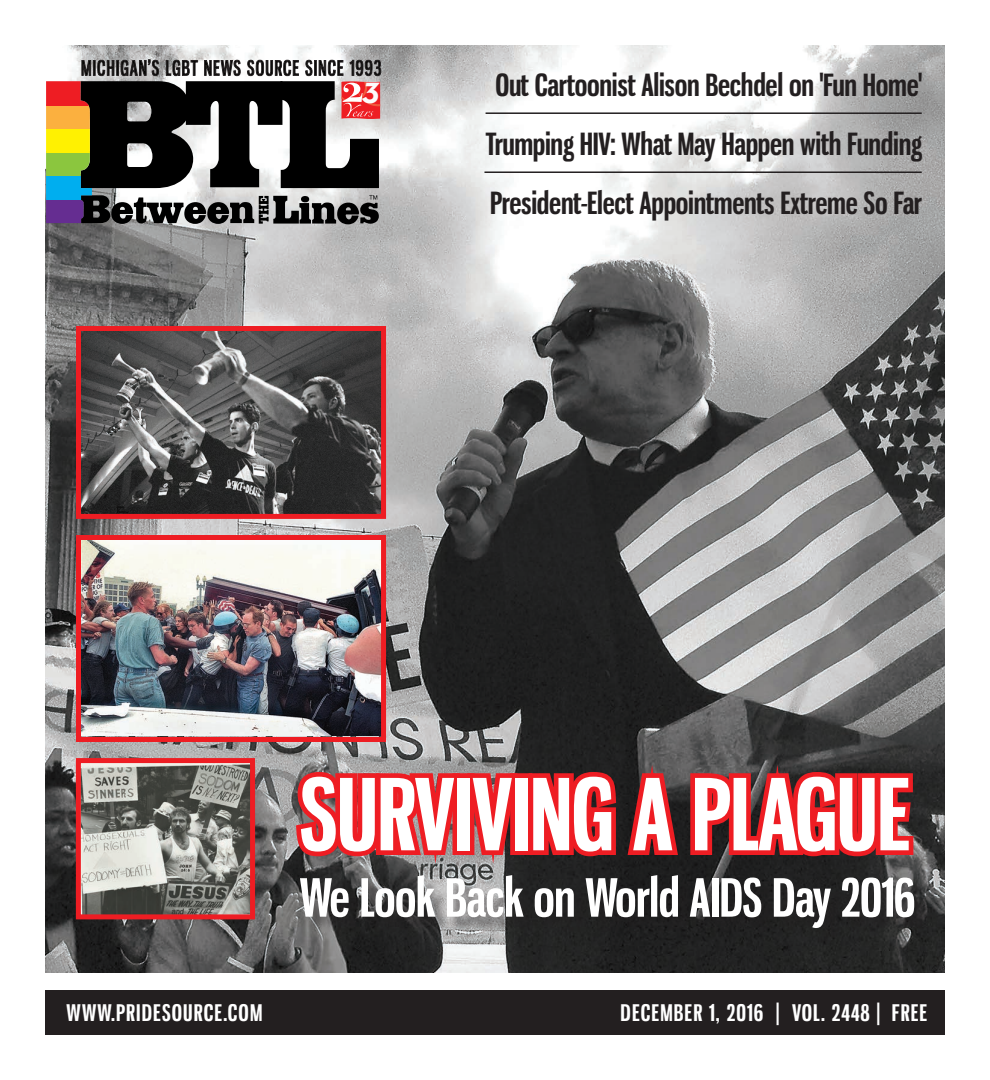
<style>
.page{position:relative;width:990px;height:1080px;background:#fff}
.page>*{position:absolute;margin:0;border:0;box-sizing:border-box;transform-origin:0 0}
.A_COVER_Teasers_Whit{font:700 97.12px "Gnuolane Rg";letter-spacing:-.01em;color:#fff}
.A_COVER_Teasers_Whit-2{font:700 51.62px "Gnuolane Rg";letter-spacing:-.01em;color:#fff}
.t1{font:italic 700 33.25px "Neutraface Text";color:#fcfbfc}
.A_COVER_Teasers_Whit-3{font:700 30px "Gnuolane Rg";letter-spacing:-.01em;color:#231f20}
.t2{font:700 22.5px "Gnuolane Rg";letter-spacing:.05em;color:#fff}
</style>
<div class="page">
<img style="left:45px;top:45px;width:900px;height:928px">
<svg style="left:81px;top:195px;width:298px;height:29px;background:#666"></svg>
<svg style="left:46px;top:200px;width:46px;height:23px"></svg>
<div style="left:46px;top:175px;width:46px;height:25px;background:#00aeef"></div>
<div style="left:46px;top:152px;width:46px;height:24px;background:#8bc63e"></div>
<div style="left:46px;top:128px;width:46px;height:24px;background:#fff101"></div>
<div style="left:46px;top:105px;width:46px;height:24px;background:#fbb03f"></div>
<div style="left:46px;top:81px;width:46px;height:24px;background:#ee1d23"></div>
<svg style="left:81px;top:59px;width:300px;height:129px"></svg>
<div style="left:45px;top:990px;width:900px;height:45px;background:#231f20"></div>
<div style="left:302px;top:878px;width:627px;height:65px;background:#231f20;opacity:.49"></div>
<svg style="left:291px;top:740px;width:627px;height:159px;background:#893739"></svg>
<hr style="left:486px;top:112px;width:436px;height:2px;background:#231f20">
<hr style="left:484px;top:171px;width:438px;height:2px;background:#231f20">
<svg style="left:73px;top:324px;width:316px;height:197px;background:#625152"></svg>
<img style="left:73px;top:532px;width:316px;height:212px">
<svg style="left:73px;top:756px;width:185px;height:166px;background:#96807c"></svg>
<p class="t1" style="left:363px;top:67px;width:18px">3</p>
<p class="A_COVER_Teasers_Whit-3" style="left:496px;top:66px;width:428px">Out Cartoonist Alison Bechdel on 'Fun Home'</p>
<p class="A_COVER_Teasers_Whit-3" style="left:486px;top:125px;width:438px">Trumping HIV: What May Happen with Funding</p>
<p class="A_COVER_Teasers_Whit-3" style="left:490px;top:184px;width:434px">President-Elect Appointments Extreme So Far</p>
<p class="A_COVER_Teasers_Whit" style="left:300px;top:755px;width:612px">SURVIVING A PLAGUE</p>
<p class="A_COVER_Teasers_Whit-2" style="left:300px;top:866px;width:617px">We Look Back on World AIDS Day 2016</p>
<p class="t2" style="left:67px;top:999px;width:197px">WWW.PRIDESOURCE.COM</p>
<p class="t2" style="left:621px;top:999px;width:308px">DECEMBER 1, 2016 | VOL. 2448 | FREE</p>
</div>
